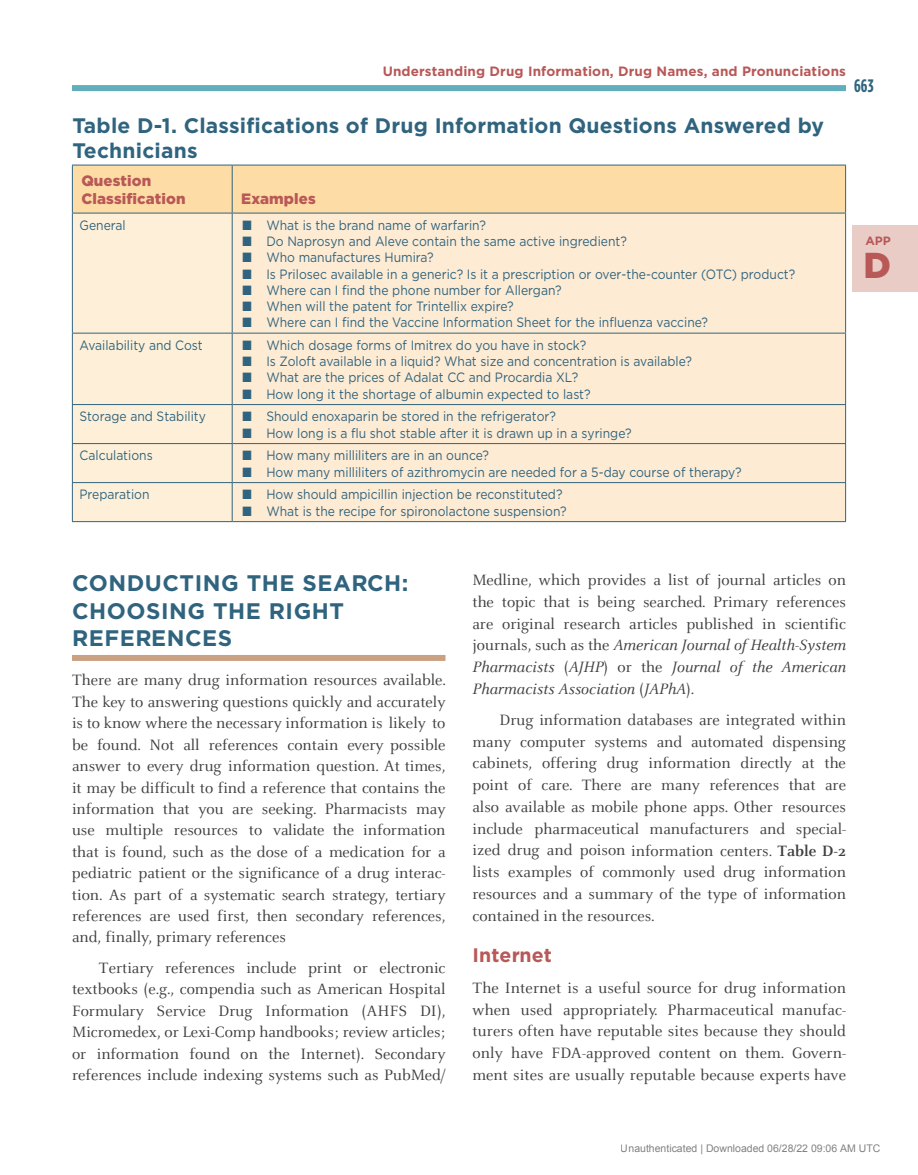
<style>
.page{position:relative;width:918px;height:1175px;background:#fff}
.page>*{position:absolute;margin:0;border:0;box-sizing:border-box;transform-origin:0 0}
.t1{font:900 36px "Gotham";color:#b85857}
.t2{font:700 22.5px/27.5px "Gotham";letter-spacing:.025em;color:#30647e}
.t3{font:700 21px/25.2px "Gotham";letter-spacing:.01em;color:#30647e}
.t4{font:700 19.5px "Gotham";letter-spacing:.01em;color:#b85857}
.t5{font:700 18px "Gotham Condensed";color:#30647e}
.t6{font:16.5px/21.8px "FF Celeste Pro";color:#3e3e3f;text-align:justify}
.t7{font:900 15px/18px "Gotham";letter-spacing:.01em;color:#b85857}
.t8{font:13.5px "Gotham";color:#30647e;scale:.9 1}
.t9{font:700 13.5px "Gotham";letter-spacing:.01em;color:#b85857}
.t10{font:700 12px "Gotham";color:#b85857}
.t11{font:10.5px "Arial";color:rgb(0 0 0/.5)}
.s1{font-style:italic}
.s2{font-weight:700}
</style>
<div class="page">
<div style="left:72px;top:85px;width:774px;height:6px;background:#61aebc"></div>
<div style="left:852px;top:226px;width:66px;height:66px;background:#e9ccc6"></div>
<div style="left:72px;top:655px;width:374px;height:6px;background:#cba183"></div>
<div style="left:73px;top:166px;width:772px;height:47px;background:#fedca6"></div>
<div style="left:73px;top:214px;width:159px;height:307px;background:#fef0d8"></div>
<div style="left:233px;top:214px;width:612px;height:307px;background:#feebd4"></div>
<hr style="left:232px;top:165px;width:1px;height:48px;background:#30647e">
<hr style="left:72px;top:333px;width:160px;height:1px;background:#30647e">
<hr style="left:232px;top:333px;width:614px;height:1px;background:#30647e">
<hr style="left:72px;top:404px;width:160px;height:1px;background:#30647e">
<hr style="left:232px;top:404px;width:614px;height:1px;background:#30647e">
<hr style="left:72px;top:443px;width:160px;height:1px;background:#30647e">
<hr style="left:232px;top:443px;width:614px;height:1px;background:#30647e">
<hr style="left:72px;top:482px;width:160px;height:1px;background:#30647e">
<hr style="left:232px;top:482px;width:614px;height:1px;background:#30647e">
<hr style="left:72px;top:521px;width:160px;height:1px;background:#30647e">
<hr style="left:232px;top:521px;width:614px;height:1px;background:#30647e">
<hr style="left:72px;top:165px;width:160px;height:1px;background:#30647e">
<hr style="left:72px;top:165px;width:1px;height:48px;background:#30647e">
<hr style="left:232px;top:165px;width:614px;height:1px;background:#30647e">
<hr style="left:845px;top:165px;width:1px;height:48px;background:#30647e">
<hr style="left:72px;top:213px;width:160px;height:1px;background:#30647e">
<hr style="left:72px;top:213px;width:1px;height:120px;background:#30647e">
<hr style="left:72px;top:333px;width:1px;height:71px;background:#30647e">
<hr style="left:72px;top:405px;width:1px;height:38px;background:#30647e">
<hr style="left:72px;top:444px;width:1px;height:38px;background:#30647e">
<hr style="left:72px;top:483px;width:1px;height:38px;background:#30647e">
<hr style="left:232px;top:213px;width:614px;height:1px;background:#30647e">
<hr style="left:232px;top:213px;width:1px;height:120px;background:#30647e">
<hr style="left:845px;top:213px;width:1px;height:120px;background:#30647e">
<hr style="left:232px;top:333px;width:1px;height:71px;background:#30647e">
<hr style="left:845px;top:333px;width:1px;height:71px;background:#30647e">
<hr style="left:232px;top:405px;width:1px;height:38px;background:#30647e">
<hr style="left:845px;top:405px;width:1px;height:38px;background:#30647e">
<hr style="left:232px;top:444px;width:1px;height:38px;background:#30647e">
<hr style="left:845px;top:444px;width:1px;height:38px;background:#30647e">
<hr style="left:232px;top:483px;width:1px;height:38px;background:#30647e">
<hr style="left:845px;top:483px;width:1px;height:38px;background:#30647e">
<p class="t9" style="left:383px;top:62px;width:465px">Understanding Drug Information, Drug Names, and Pronunciations</p>
<p class="t5" style="left:854px;top:75px;width:21px">663</p>
<p class="t3" style="left:72px;top:113px;width:753px">Table D-1. Classifications of Drug Information Questions Answered by<br>Technicians</p>
<p class="t7" style="left:81px;top:172px;width:106px">Question<br>Classification</p>
<p class="t7" style="left:241px;top:190px;width:76px">Examples</p>
<p class="t8" style="left:80px;top:216px;width:53px">General</p>
<p class="t8" style="left:242px;top:216px;width:272px">■ What is the brand name of warfarin?</p>
<p class="t8" style="left:242px;top:233px;width:429px">■ Do Naprosyn and Aleve contain the same active ingredient?</p>
<p class="t8" style="left:242px;top:249px;width:214px">■ Who manufactures Humira?</p>
<p class="t8" style="left:242px;top:265px;width:616px">■ Is Prilosec available in a generic? Is it a prescription or over-the-counter (OTC) product?</p>
<p class="t8" style="left:242px;top:281px;width:356px">■ Where can I find the phone number for Allergan?</p>
<p class="t8" style="left:242px;top:297px;width:303px">■ When will the patent for Trintellix expire?</p>
<p class="t8" style="left:242px;top:314px;width:519px">■ Where can I find the Vaccine Information Sheet for the influenza vaccine?</p>
<p class="t8" style="left:80px;top:336px;width:138px">Availability and Cost</p>
<p class="t8" style="left:242px;top:336px;width:384px">■ Which dosage forms of Imitrex do you have in stock?</p>
<p class="t8" style="left:242px;top:353px;width:501px">■ Is Zoloft available in a liquid? What size and concentration is available?</p>
<p class="t8" style="left:242px;top:369px;width:375px">■ What are the prices of Adalat CC and Procardia XL?</p>
<p class="t8" style="left:242px;top:385px;width:389px">■ How long it the shortage of albumin expected to last?</p>
<p class="t8" style="left:80px;top:408px;width:142px">Storage and Stability</p>
<p class="t8" style="left:242px;top:408px;width:350px">■ Should enoxaparin be stored in the refrigerator?</p>
<p class="t8" style="left:242px;top:424px;width:434px">■ How long is a flu shot stable after it is drawn up in a syringe?</p>
<p class="t8" style="left:80px;top:447px;width:83px">Calculations</p>
<p class="t8" style="left:242px;top:447px;width:276px">■ How many milliliters are in an ounce?</p>
<p class="t8" style="left:242px;top:463px;width:556px">■ How many milliliters of azithromycin are needed for a 5-day course of therapy?</p>
<p class="t8" style="left:80px;top:486px;width:79px">Preparation</p>
<p class="t8" style="left:242px;top:486px;width:357px">■ How should ampicillin injection be reconstituted?</p>
<p class="t8" style="left:242px;top:502px;width:362px">■ What is the recipe for spironolactone suspension?</p>
<p class="t10" style="left:865px;top:233px;width:27px">APP</p>
<h1 class="t1" style="left:863px;top:240px;width:29px">D</h1>
<h2 class="t2" style="left:72px;top:569px;width:338px">CONDUCTING THE SEARCH:<br>CHOOSING THE RIGHT<br>REFERENCES</h2>
<p class="t6" style="left:72px;top:669px;width:375px">There are many drug information resources available.<br>The key to answering questions quickly and accurately is to know where the necessary information is likely to be found. Not all references contain every possible answer to every drug information question. At times, it may be difficult to find a reference that contains the information that you are seeking. Pharmacists may use multiple resources to validate the information that is found, such as the dose of a medication for a pediatric patient or the significance of a drug interac&shy;tion. As part of a systematic search strategy, tertiary references are used first, then secondary references, and, finally, primary references</p>
<p class="t6" style="left:72px;top:956px;width:375px;text-indent:27px">Tertiary references include print or electronic textbooks (e.g., compendia such as American Hospital Formulary Service Drug Information (AHFS DI), Micromedex, or Lexi-Comp handbooks; review articles; or information found on the Internet). Secondary references include indexing systems such as PubMed/</p>
<p class="t6" style="left:473px;top:569px;width:375px">Medline, which provides a list of journal articles on the topic that is being searched. Primary references are original research articles published in scientific journals, such as the <span class="s1">American Journal of Health-System Pharmacists</span> (<span class="s1">AJHP</span>) or the <span class="s1">Journal of the American Pharmacists Association</span> (<span class="s1">JAPhA</span>).</p>
<p class="t6" style="left:472px;top:708px;width:375px;text-indent:27px">Drug information databases are integrated within many computer systems and automated dispensing cabinets, offering drug information directly at the point of care. There are many references that are also available as mobile phone apps. Other resources include pharmaceutical manufacturers and special&shy;ized drug and poison information centers. <span class="s2">Table D-2 </span>lists examples of commonly used drug information resources and a summary of the type of information contained in the resources.</p>
<p class="t4" style="left:472px;top:942px;width:81px">Internet</p>
<p class="t6" style="left:472px;top:976px;width:375px">The Internet is a useful source for drug information when used appropriately. Pharmaceutical manufac&shy;turers often have reputable sites because they should only have FDA-approved content on them. Govern&shy;ment sites are usually reputable because experts have</p>
<p class="t11" style="left:621px;top:1142px;width:261px">Unauthenticated | Downloaded 06/28/22 09:06 AM UTC</p>
</div>
